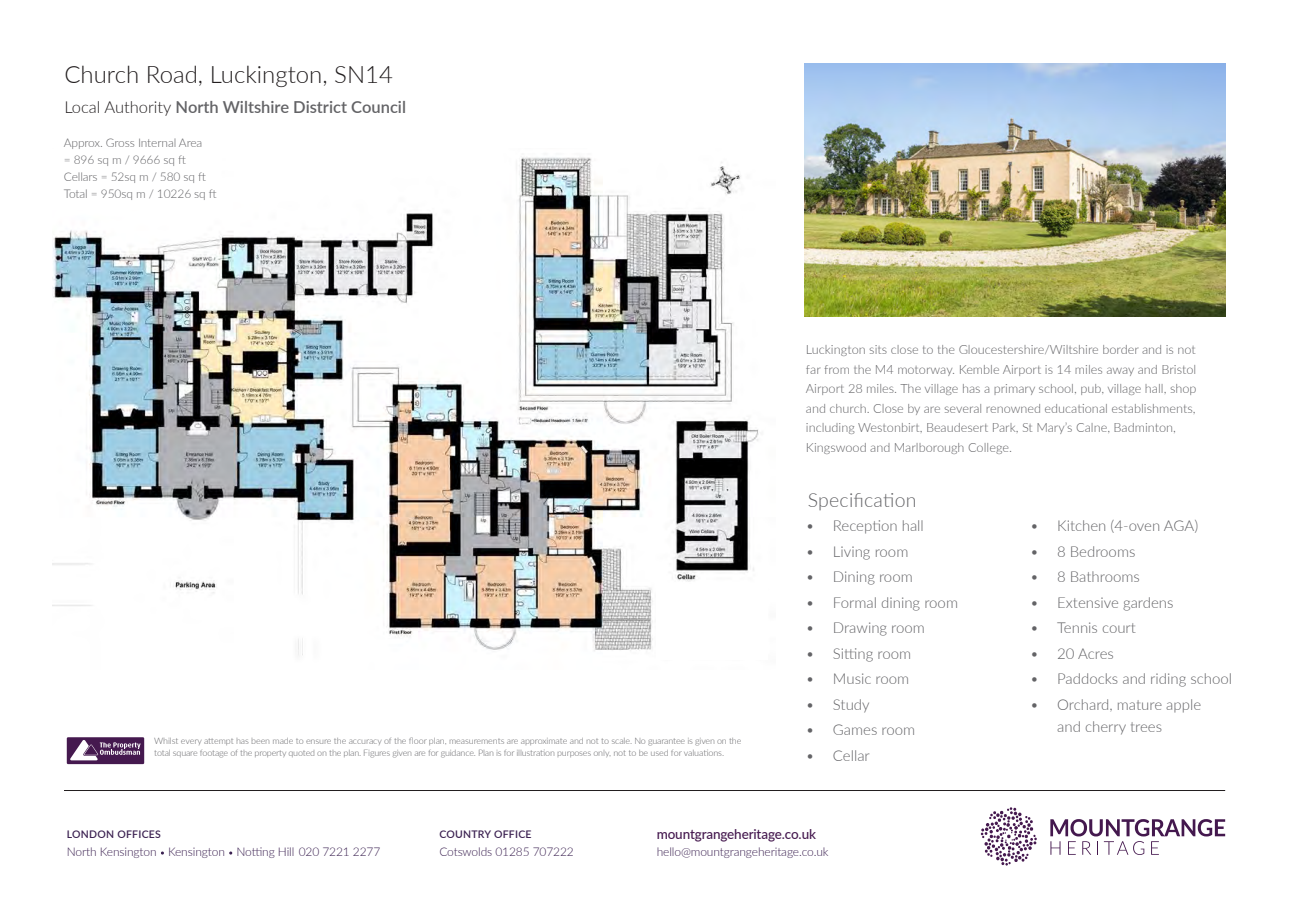
<style>
.page{position:relative;width:1289px;height:919px;background:#fff}
.page>*{position:absolute;margin:0;border:0;box-sizing:border-box;transform-origin:0 0}
.t1{font:300 24px "Lato";color:#231f20}
.t2{font:300 19.5px "Lato";letter-spacing:.01em;color:#636366}
.t3{font:600 16.5px "Lato";color:#636366}
.t4{font:300 15px/22.5px "Lato";color:#636366}
.t5{font:500 13.5px "Lato";letter-spacing:-.01em;color:#45194f}
.t6{font:300 12.75px/19.5px "Lato";color:#636366}
.t7{font:300 12px "Lato";letter-spacing:-.01em;color:#3b2151}
.t8{font:300 12px "Lato";letter-spacing:-.01em;color:#636366}
.t9{font:600 10.5px "Lato";letter-spacing:.025em;color:#3b2151}
.t10{font:300 9px/12.8px "Lato";letter-spacing:-.02em;color:#636366}
.s1{font-weight:300;color:#231f20}
</style>
<div class="page">
<svg style="left:1050px;top:819px;width:175px;height:35px"></svg>
<svg style="left:980px;top:807px;width:56px;height:58px"></svg>
<svg style="left:67px;top:737px;width:77px;height:27px;background:#6f4d77"></svg>
<hr style="left:64px;top:790px;width:1161px;height:1px;background:#231f20">
<img style="left:52px;top:157px;width:707px;height:499px">
<div style="left:53px;top:149px;width:162px;height:60px;background:#fff"></div>
<img style="left:804px;top:64px;width:421px;height:253px">
<div style="left:656px;top:583px;width:111px;height:76px;background:#fff"></div>
<p class="t1" style="left:64px;top:58px;width:330px">Church Road, Luckington, SN14</p>
<p class="t3" style="left:64px;top:95px;width:343px"><span class="s1">Local Authority</span> North Wiltshire District Council</p>
<p class="t8" style="left:64px;top:135px;width:140px">Approx. Gross Internal Area</p>
<p class="t8" style="left:64px;top:152px;width:124px">= 896 sq m / 9666 sq ft</p>
<p class="t8" style="left:64px;top:169px;width:144px">Cellars = 52sq m / 580 sq ft</p>
<p class="t8" style="left:64px;top:186px;width:154px">Total = 950sq m / 10226 sq ft</p>
<p class="t10" style="left:154px;top:733px;width:588px">Whilst every attempt has been made to ensure the accuracy of the floor plan, measurements are approximate and not to scale. No guarantee is given on the total square footage of the property quoted on the plan. Figures given are for guidance. Plan is for illustration purposes only, not to be used for valuations.</p>
<p class="t6" style="left:806px;top:339px;width:392px">Luckington sits close to the Gloucestershire/Wiltshire border and is not far from the M4 motorway. Kemble Airport is 14 miles away and Bristol Airport 28 miles. The village has a primary school, pub, village hall, shop and church. Close by are several renowned educational establishments, including Westonbirt, Beaudesert Park, St Mary’s Calne, Badminton, Kingswood and Marlborough College.</p>
<p class="t2" style="left:808px;top:486px;width:110px">Specification</p>
<p class="t4" style="left:806px;top:514px;width:119px">• Reception hall</p>
<p class="t4" style="left:806px;top:539px;width:104px">• Living room</p>
<p class="t4" style="left:806px;top:565px;width:108px">• Dining room</p>
<p class="t4" style="left:806px;top:590px;width:154px">• Formal dining room</p>
<p class="t4" style="left:806px;top:616px;width:121px">• Drawing room</p>
<p class="t4" style="left:806px;top:641px;width:107px">• Sitting room</p>
<p class="t4" style="left:806px;top:667px;width:105px">• Music room</p>
<p class="t4" style="left:806px;top:692px;width:65px">• Study</p>
<p class="t4" style="left:806px;top:718px;width:111px">• Games room</p>
<p class="t4" style="left:806px;top:743px;width:65px">• Cellar</p>
<p class="t4" style="left:1030px;top:514px;width:170px">• Kitchen (4-oven AGA)</p>
<p class="t4" style="left:1030px;top:539px;width:107px">• 8 Bedrooms</p>
<p class="t4" style="left:1030px;top:565px;width:111px">• 8 Bathrooms</p>
<p class="t4" style="left:1030px;top:590px;width:145px">• Extensive gardens</p>
<p class="t4" style="left:1030px;top:616px;width:107px">• Tennis court</p>
<p class="t4" style="left:1030px;top:641px;width:85px">• 20 Acres</p>
<p class="t4" style="left:1030px;top:667px;width:203px">• Paddocks and riding school</p>
<p class="t4" style="left:1057px;top:692px;width:145px;text-indent:-27px">• Orchard, mature apple and cherry trees</p>
<p class="t9" style="left:67px;top:826px;width:96px">LONDON OFFICES</p>
<p class="t9" style="left:439px;top:826px;width:94px">COUNTRY OFFICE</p>
<p class="t5" style="left:656px;top:824px;width:161px">mountgrangeheritage.co.uk</p>
<p class="t7" style="left:67px;top:843px;width:315px">North Kensington Kensington Notting Hill 020 7221 2277</p>
<p class="t7" style="left:439px;top:843px;width:136px">Cotswolds 01285 707222</p>
<p class="t7" style="left:656px;top:843px;width:173px">hello@mountgrangeheritage.co.uk</p>
</div>
